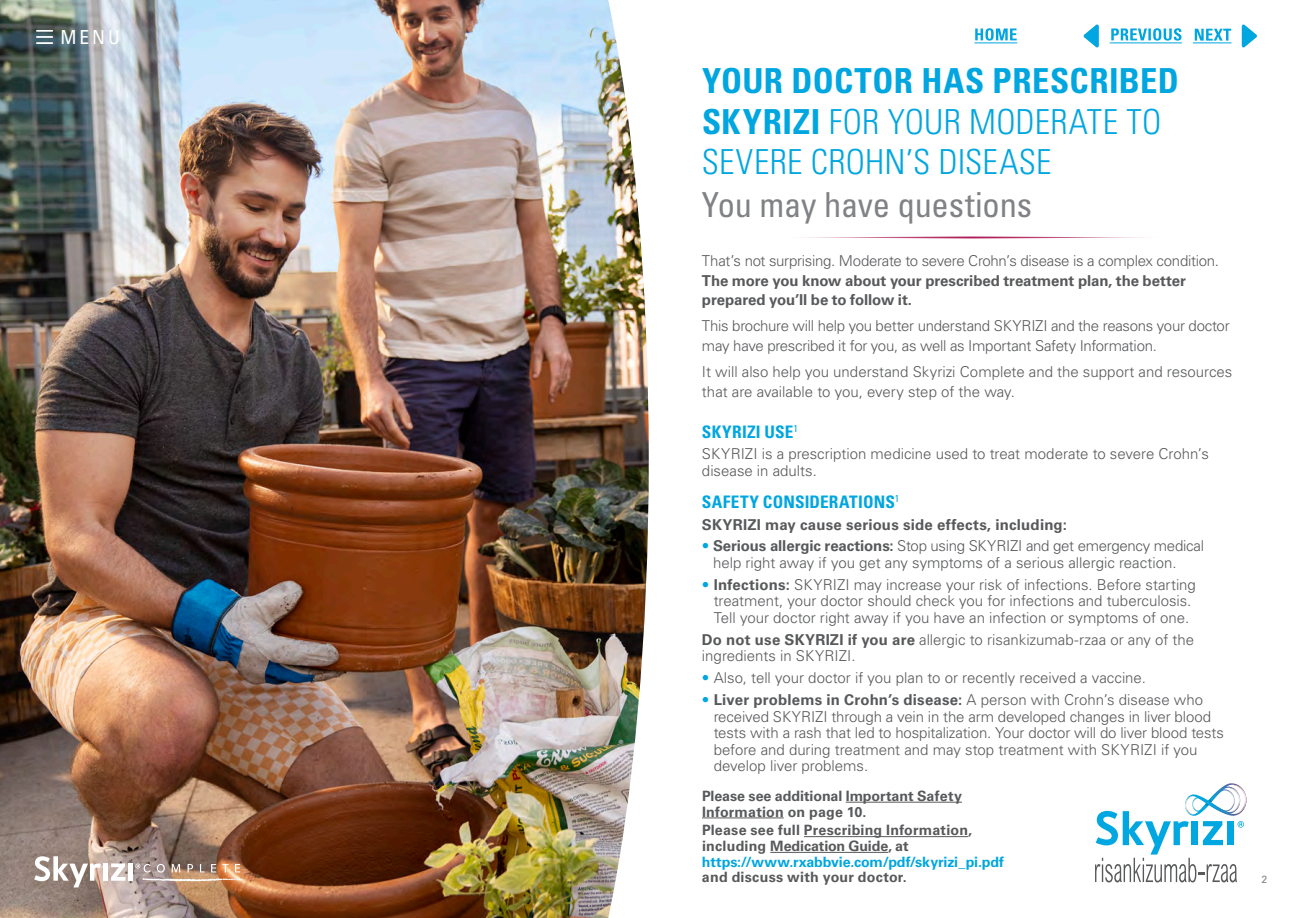
<style>
.page{position:relative;width:1296px;height:918px;background:#fff}
.page>*{position:absolute;margin:0;border:0;box-sizing:border-box;transform-origin:0 0}
.t1{font:300 condensed 34.5px/40.5px "Univers LT Std";letter-spacing:.005em;color:#00a6e0}
.t2{font:condensed 34.5px "Univers LT Std";letter-spacing:-.005em;color:#808285}
.t3{font:condensed 19.35px "Univers LT Std";color:#fff}
.t4{font:700 condensed 17.25px "Univers LT Std";letter-spacing:.01em;color:#00a6e0}
.t5{font:300 15px/16.5px "Univers LT Std";letter-spacing:-.005em;color:#58595b}
.t6{font:700 15px/19.5px "Univers LT Std";letter-spacing:-.005em;color:#58595b}
.t7{font:700 15px "Univers LT Std";letter-spacing:.015em;color:#58595b}
.t8{font:700 14.25px/15.8px "Univers LT Std";letter-spacing:.01em;color:#58595b}
.t9{font:700 14.25px "Univers LT Std";letter-spacing:-.005em;color:#00a6e0}
.t10{font:10.5px "Univers LT Std";color:#808285}
.s1{font-weight:700}
.s2{color:#00a6e0}
</style>
<div class="page">
<img style="left:0;top:0;width:608px;height:918px">
<img style="left:608px;top:0;width:101px;height:918px">
<div style="left:103px;top:864px;width:5px;height:17px;background:#fff"></div>
<div style="left:128px;top:864px;width:5px;height:17px;background:#fff"></div>
<svg style="left:111px;top:863px;width:14px;height:18px"></svg>
<svg style="left:34px;top:856px;width:67px;height:31px"></svg>
<svg style="left:135px;top:864px;width:113px;height:18px;background:#c09d87"></svg>
<svg style="left:1242px;top:24px;width:15px;height:24px"></svg>
<svg style="left:1083px;top:24px;width:16px;height:24px"></svg>
<hr style="left:846px;top:802px;width:116px;height:1px;background:#58595b">
<hr style="left:702px;top:818px;width:82px;height:1px;background:#58595b">
<hr style="left:804px;top:836px;width:164px;height:1px;background:#58595b">
<hr style="left:770px;top:852px;width:118px;height:1px;background:#58595b">
<svg style="left:36px;top:30px;width:17px;height:14px"></svg>
<hr style="left:974px;top:42px;width:43px;height:1px;background:#00a6e0">
<svg style="left:975px;top:28px;width:42px;height:13px"></svg>
<svg style="left:1111px;top:28px;width:71px;height:13px"></svg>
<hr style="left:1110px;top:42px;width:72px;height:1px;background:#00a6e0">
<svg style="left:1195px;top:29px;width:36px;height:12px"></svg>
<hr style="left:1193px;top:42px;width:38px;height:1px;background:#00a6e0">
<svg style="left:803px;top:237px;width:341px;height:1px"></svg>
<svg style="left:1095px;top:783px;width:152px;height:99px"></svg>
<p class="t3" style="left:60px;top:25px;width:61px">MENU</p>
<h1 class="t1" style="left:702px;top:61px;width:478px"><span class="s1">YOUR DOCTOR HAS PRESCRIBED<br>SKYRIZI</span> FOR YOUR MODERATE TO<br>SEVERE CROHN’S DISEASE</h1>
<h1 class="t2" style="left:702px;top:183px;width:332px">You may have questions</h1>
<p class="t5" style="left:702px;top:253px;width:519px">That’s not surprising. Moderate to severe Crohn’s disease is a complex condition.</p>
<p class="t6" style="left:702px;top:271px;width:486px">The more you know about your prescribed treatment plan, the better prepared you’ll be to follow it.</p>
<p class="t5" style="left:702px;top:316px;width:529px;line-height:19.5px">This brochure will help you better understand SKYRIZI and the reasons your doctor may have prescribed it for you, as well as Important Safety Information.</p>
<p class="t5" style="left:702px;top:362px;width:532px;line-height:19.5px">It will also help you understand Skyrizi Complete and the support and resources that are available to you, every step of the way.</p>
<p class="t4" style="left:702px;top:421px;width:98px">SKYRIZI USE<sup>1</sup></p>
<p class="t5" style="left:702px;top:446px;width:509px">SKYRIZI is a prescription medicine used to treat moderate to severe Crohn’s disease in adults.</p>
<p class="t4" style="left:702px;top:491px;width:199px">SAFETY CONSIDERATIONS<sup>1</sup></p>
<p class="t7" style="left:702px;top:515px;width:366px">SKYRIZI may cause serious side effects, including:</p>
<p class="t5" style="left:713px;top:538px;width:493px;text-indent:-11px"><span class="s2">•</span> <span class="s1">Serious allergic reactions:</span> Stop using SKYRIZI and get emergency medical help right away if you get any symptoms of a serious allergic reaction.</p>
<p class="t5" style="left:702px;top:576px;width:495px;text-align:center"><span class="s2">•</span> <span class="s1">Infections:</span> SKYRIZI may increase your risk of infections. Before starting treatment, your doctor should check you for infections and tuberculosis.<br>Tell your doctor right away if you have an infection or symptoms of one.</p>
<p class="t5" style="left:702px;top:631px;width:494px"><span class="s1">Do not use SKYRIZI if you are</span> allergic to risankizumab-rzaa or any of the ingredients in SKYRIZI.</p>
<p class="t5" style="left:702px;top:670px;width:446px"><span class="s2">•</span> Also, tell your doctor if you plan to or recently received a vaccine.</p>
<p class="t5" style="left:714px;top:691px;width:512px;text-indent:-12px"><span class="s2">•</span> <span class="s1">Liver problems in Crohn’s disease:</span> A person with Crohn’s disease who received SKYRIZI through a vein in the arm developed changes in liver blood tests with a rash that led to hospitalization. Your doctor will do liver blood tests before and during treatment and may stop treatment with SKYRIZI if you develop liver problems.</p>
<p class="t8" style="left:702px;top:788px;width:261px">Please see additional Important Safety<br>Information on page 10.</p>
<p class="t8" style="left:702px;top:822px;width:272px">Please see full Prescribing Information, including Medication Guide, at</p>
<p class="t9" style="left:702px;top:853px;width:303px">https://www.rxabbvie.com/pdf/skyrizi_pi.pdf</p>
<p class="t8" style="left:702px;top:870px;width:206px">and discuss with your doctor.</p>
<p class="t10" style="left:1262px;top:873px;width:7px">2</p>
</div>
